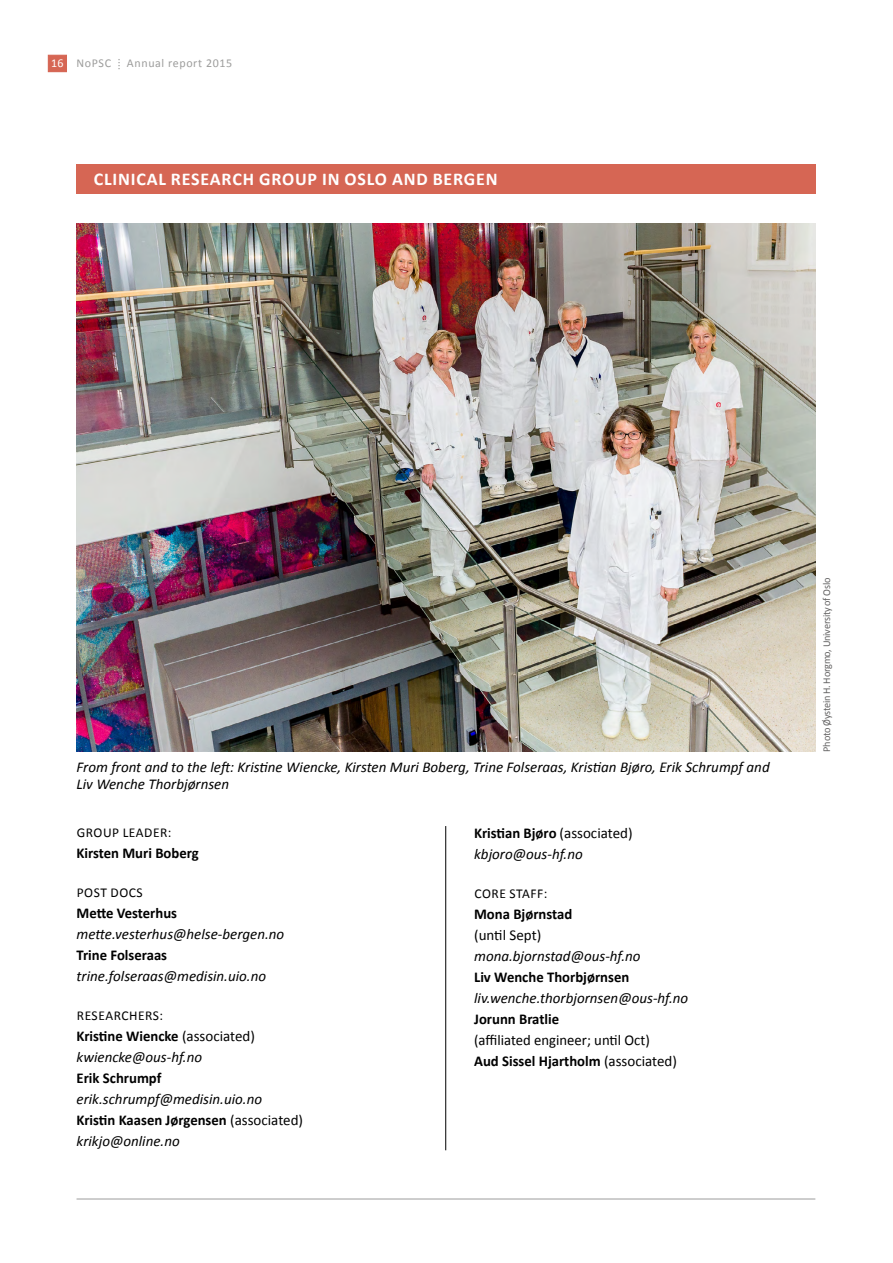
<style>
.page{position:relative;width:893px;height:1263px;background:#fff}
.page>*{position:absolute;margin:0;border:0;box-sizing:border-box;transform-origin:0 0}
.t1{font:700 18px "Calibri";letter-spacing:.045em;color:#fff}
.t2{font:italic 15px/21px "Calibri";color:#000}
.t3{font:700 15px "Calibri";color:#000}
.t4{font:15px/21px "Calibri";color:#000}
.t5{font:13.5px "Calibri";letter-spacing:.04em;color:#000}
.t6{font:12px "Calibri";letter-spacing:.05em;color:#9d9d9c}
.t7{font:10.5px "Calibri";letter-spacing:-.025em;color:#646363}
.s1{color:#fff}
.s2{font-weight:700;font-style:normal}
.s3{font-style:normal}
.s4{font-weight:700}
</style>
<div class="page">
<hr style="left:77px;top:1198px;width:738px;height:1px;background:#9d9d9c">
<div style="left:48px;top:55px;width:19px;height:17px;background:#d66654"></div>
<img style="left:77px;top:223px;width:738px;height:529px">
<div style="left:77px;top:164px;width:739px;height:29px;background:#d66654"></div>
<hr style="left:445px;top:826px;width:1px;height:324px;background:#000">
<p class="t6" style="left:51px;top:56px;width:182px"><span class="s1">16</span> NoPSC ⁞ Annual report 2015</p>
<p class="t1" style="left:94px;top:168px;width:20px">Clinical</p>
<p class="t1" style="left:171px;top:168px;width:22px">Research</p>
<p class="t1" style="left:259px;top:168px;width:13px">group</p>
<p class="t1" style="left:322px;top:168px;width:46px">in Oslo</p>
<p class="t1" style="left:392px;top:168px;width:13px">and</p>
<p class="t1" style="left:433px;top:168px;width:23px">Bergen</p>
<p class="t2" style="left:77px;top:758px;width:695px;line-height:17.2px">From front and to the left: Kristine Wiencke, Kirsten Muri Boberg, Trine Folseraas, Kristian Bjøro, Erik Schrumpf and<br>Liv Wenche Thorbjørnsen</p>
<p class="t5" style="left:77px;top:824px;width:96px">Group leader:</p>
<p class="t3" style="left:77px;top:844px;width:124px">Kirsten Muri Boberg</p>
<p class="t5" style="left:77px;top:884px;width:60px">Post docs</p>
<p class="t3" style="left:77px;top:904px;width:102px">Mette Vesterhus</p>
<p class="t2" style="left:77px;top:923px;width:209px">mette.vesterhus@helse-bergen.no</p>
<p class="t3" style="left:77px;top:946px;width:92px">Trine Folseraas</p>
<p class="t2" style="left:77px;top:965px;width:191px">trine.folseraas@medisin.uio.no</p>
<p class="t5" style="left:77px;top:1007px;width:88px">RESEARCHERS:</p>
<p class="t2" style="left:77px;top:1025px;width:180px"><span class="s2">Kristine Wiencke</span> <span class="s3">(associated) </span>kwiencke@ous-hf.no</p>
<p class="t3" style="left:77px;top:1069px;width:86px">Erik Schrumpf</p>
<p class="t2" style="left:77px;top:1088px;width:228px">erik.schrumpf@medisin.uio.no<br><span class="s2">Kristin Kaasen Jørgensen</span> <span class="s3">(associated) </span>krikjo@online.no</p>
<p class="t2" style="left:474px;top:822px;width:160px"><span class="s2">Kristian Bjøro</span> <span class="s3">(associated) </span>kbjoro@ous-hf.no</p>
<p class="t5" style="left:474px;top:885px;width:74px">CORE STAFF:</p>
<p class="t3" style="left:474px;top:905px;width:100px">Mona Bjørnstad</p>
<p class="t4" style="left:474px;top:925px;width:69px">(until Sept)</p>
<p class="t2" style="left:474px;top:945px;width:168px">mona.bjornstad@ous-hf.no</p>
<p class="t3" style="left:474px;top:968px;width:157px">Liv Wenche Thorbjørnsen</p>
<p class="t2" style="left:474px;top:987px;width:216px">liv.wenche.thorbjornsen@ous-hf.no</p>
<p class="t3" style="left:474px;top:1010px;width:86px">Jorunn Bratlie</p>
<p class="t4" style="left:474px;top:1030px;width:204px">(affiliated engineer; until Oct)<br><span class="s4">Aud Sissel Hjartholm</span> (associated)</p>
<p class="t7" style="left:820px;top:752px;width:175px;rotate:-90deg">Photo Øystein H. Horgmo, University of Oslo</p>
</div>
